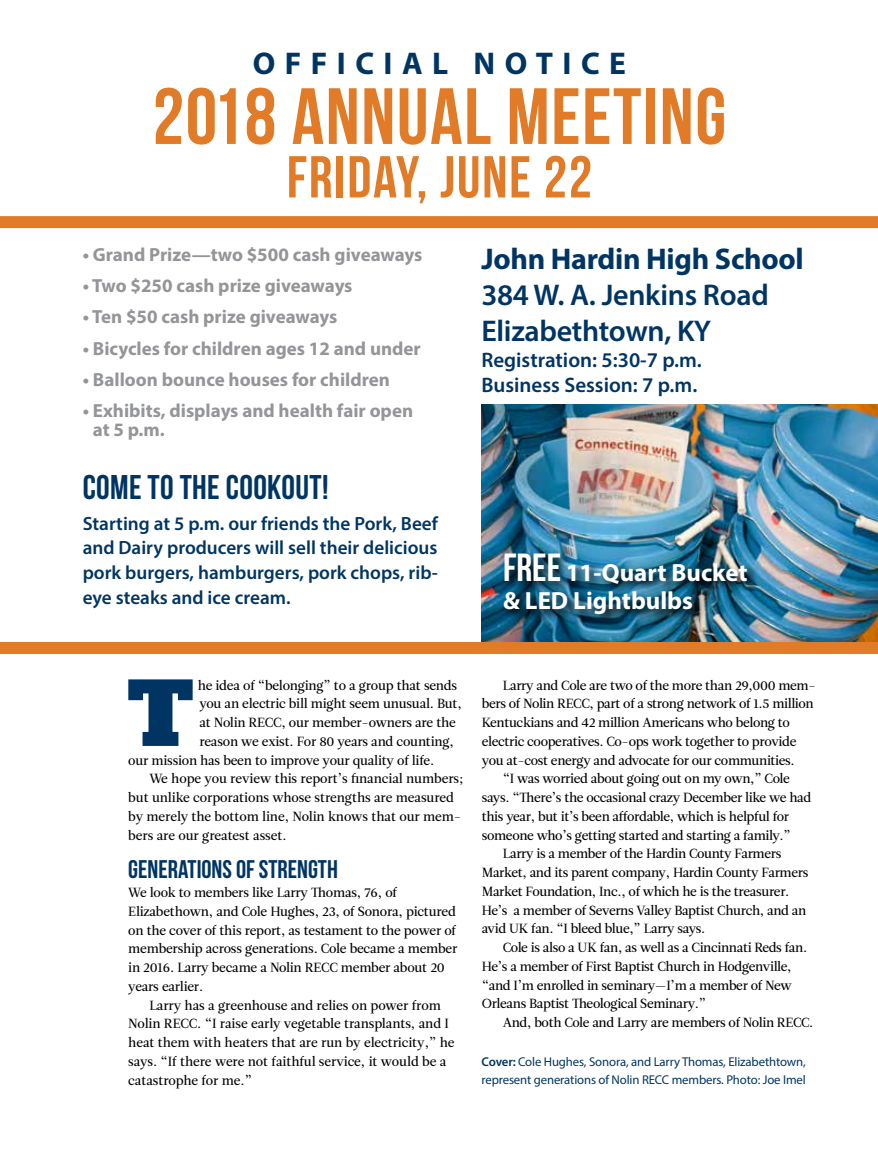
<style>
.page{position:relative;width:878px;height:1175px;background:#fff}
.page>*{position:absolute;margin:0;border:0;box-sizing:border-box;transform-origin:0 0}
.t1{font:79.5px "Bebas Neue";letter-spacing:.02em;color:#e17b27}
.t2{font:58.95px "Bebas Neue";letter-spacing:.03em;color:#e17b27}
.t3{font:34.2px "Bebas Neue";letter-spacing:.01em;color:#003563}
.t4{font:700 31.5px "Myriad Pro";letter-spacing:.3em;color:#003563}
.t5{font:600 30px/36px "Myriad Pro";letter-spacing:-.01em;color:#003563}
.t6{font:700 30px "Myriad Pro";letter-spacing:-.01em;color:#003563}
.t7{font:25.5px "Bebas Neue";color:#003563}
.t8{font:700 24.9px/28.7px "Myriad Pro";color:#fff}
.t9{font:600 21px/25.2px "Myriad Pro";color:#003563}
.t10{font:600 19.2px/24.6px "Myriad Pro";color:#003563;text-align:justify}
.t11{font:700 18.9px/18.9px "Myriad Pro";color:#939598}
.t12{font:13.2px/18.8px "Leitura Roman 2";letter-spacing:-.025em;color:#000}
.t13{font:13.2px/18.8px "Leitura Roman 2";letter-spacing:-.005em;color:#000}
.t14{font:12.75px/18px "Myriad Pro";letter-spacing:-.01em;color:#003563}
.s1{font-family:"Bebas Neue";font-weight:400;font-size:39.15px}
.s2{font-weight:600}
</style>
<div class="page">
<img style="left:481px;top:404px;width:397px;height:238px">
<img style="left:500px;top:549px;width:259px;height:77px">
<div style="left:0;top:216px;width:878px;height:12px;background:#e17b27"></div>
<div style="left:0;top:642px;width:878px;height:12px;background:#e17b27"></div>
<svg style="left:128px;top:679px;width:65px;height:67px"></svg>
<h3 class="t4" style="left:253px;top:43px;width:375px">OFFICIAL NOTICE</h3>
<h1 class="t1" style="left:152px;top:73px;width:575px">2018 ANNUAL MEETING</h1>
<h2 class="t2" style="left:287px;top:145px;width:307px">FRIDAY, JUNE 22</h2>
<h3 class="t11" style="left:83px;top:244px;width:341px">• Grand Prize—two $500 cash giveaways</h3>
<h3 class="t11" style="left:83px;top:276px;width:271px">• Two $250 cash prize giveaways</h3>
<h3 class="t11" style="left:83px;top:307px;width:256px">• Ten $50 cash prize giveaways</h3>
<h3 class="t11" style="left:83px;top:338px;width:339px">• Bicycles for children ages 12 and under</h3>
<h3 class="t11" style="left:83px;top:369px;width:309px">• Balloon bounce houses for children</h3>
<h3 class="t11" style="left:93px;top:400px;width:322px;text-indent:-10px">• Exhibits, displays and health fair open at 5 p.m.</h3>
<h3 class="t3" style="left:83px;top:468px;width:247px">COME TO THE COOKOUT!</h3>
<h3 class="t10" style="left:83px;top:510px;width:357px">Starting at 5 p.m. our friends the Pork, Beef and Dairy producers will sell their delicious pork burgers, hamburgers, pork chops, rib&shy;eye steaks and ice cream.</h3>
<h3 class="t6" style="left:481px;top:240px;width:324px">John Hardin High School</h3>
<h3 class="t5" style="left:481px;top:276px;width:289px">384 W. A. Jenkins Road<br>Elizabethtown, KY</h3>
<h3 class="t9" style="left:481px;top:346px;width:222px">Registration: 5:30-7 p.m.<br>Business Session: 7 p.m.</h3>
<h3 class="t8" style="left:503px;top:557px;width:246px"><span class="s1">FREE</span> 11-Quart Bucket &amp; LED Lightbulbs</h3>
<p class="t12" style="left:198px;top:677px;width:261px">he idea of “belonging” to a group that sends</p>
<p class="t12" style="left:199px;top:696px;width:264px">you an electric bill might seem unusual. But,</p>
<p class="t12" style="left:199px;top:715px;width:258px">at Nolin RECC, our member-owners are the</p>
<p class="t12" style="left:199px;top:733px;width:256px">reason we exist. For 80 years and counting,</p>
<p class="t12" style="left:128px;top:752px;width:307px">our mission has been to improve your quality of life.</p>
<p class="t13" style="left:149px;top:771px;width:316px">We hope you review this report’s financial numbers;</p>
<p class="t13" style="left:128px;top:790px;width:327px">but unlike corporations whose strengths are measured</p>
<p class="t13" style="left:128px;top:808px;width:334px">by merely the bottom line, Nolin knows that our mem-</p>
<p class="t13" style="left:128px;top:827px;width:160px">bers are our greatest asset.</p>
<h3 class="t7" style="left:128px;top:855px;width:211px">GENERATIONS OF STRENGTH</h3>
<p class="t12" style="left:128px;top:885px;width:330px">We look to members like Larry Thomas, 76, of Elizabethown, and Cole Hughes, 23, of Sonora, pictured on the cover of this report, as testament to the power of membership across generations. Cole became a member in 2016. Larry became a Nolin RECC member about 20 years earlier.</p>
<p class="t13" style="left:128px;top:997px;width:328px;text-indent:21px">Larry has a greenhouse and relies on power from Nolin RECC. “I raise early vegetable transplants, and I heat them with heaters that are run by electricity,” he says. “If there were not faithful service, it would be a catastrophe for me.”</p>
<p class="t12" style="left:502px;top:677px;width:314px">Larry and Cole are two of the more than 29,000 mem-</p>
<p class="t12" style="left:482px;top:696px;width:333px">bers of Nolin RECC, part of a strong network of 1.5 million</p>
<p class="t12" style="left:482px;top:715px;width:310px">Kentuckians and 42 million Americans who belong to</p>
<p class="t12" style="left:482px;top:733px;width:316px">electric cooperatives. Co-ops work together to provide</p>
<p class="t12" style="left:482px;top:752px;width:314px">you at-cost energy and advocate for our communities.</p>
<p class="t12" style="left:503px;top:771px;width:288px">“I was worried about going out on my own,” Cole</p>
<p class="t12" style="left:482px;top:790px;width:331px">says. “There’s the occasional crazy December like we had</p>
<p class="t12" style="left:482px;top:808px;width:309px">this year, but it’s been affordable, which is helpful for</p>
<p class="t12" style="left:482px;top:827px;width:310px">someone who’s getting started and starting a family.”</p>
<p class="t12" style="left:503px;top:846px;width:280px">Larry is a member of the Hardin County Farmers</p>
<p class="t12" style="left:482px;top:865px;width:328px">Market, and its parent company, Hardin County Farmers</p>
<p class="t12" style="left:482px;top:883px;width:309px">Market Foundation, Inc., of which he is the treasurer.</p>
<p class="t12" style="left:482px;top:902px;width:326px">He’s a member of Severns Valley Baptist Church, and an</p>
<p class="t12" style="left:482px;top:921px;width:225px">avid UK fan. “I bleed blue,” Larry says.</p>
<p class="t12" style="left:503px;top:940px;width:306px">Cole is also a UK fan, as well as a Cincinnati Reds fan.</p>
<p class="t12" style="left:482px;top:958px;width:311px">He’s a member of First Baptist Church in Hodgenville,</p>
<p class="t12" style="left:482px;top:977px;width:311px">“and I’m enrolled in seminary—I’m a member of New</p>
<p class="t12" style="left:482px;top:996px;width:226px">Orleans Baptist Theological Seminary.”</p>
<p class="t12" style="left:503px;top:1015px;width:312px">And, both Cole and Larry are members of Nolin RECC.</p>
<p class="t14" style="left:481px;top:1053px;width:326px"><span class="s2">Cover:</span> Cole Hughes, Sonora, and Larry Thomas, Elizabethtown, represent generations of Nolin RECC members. Photo: Joe Imel</p>
</div>
